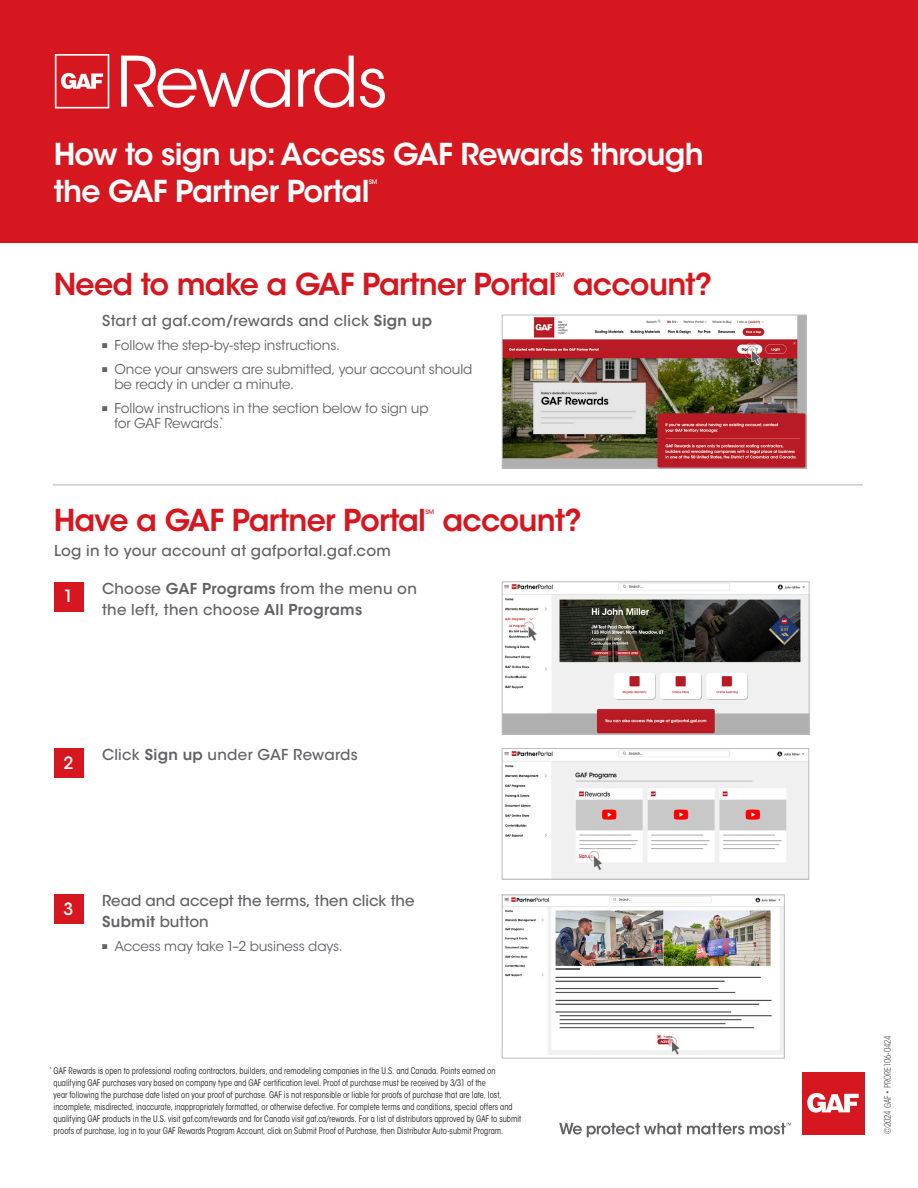
<style>
.page{position:relative;width:918px;height:1188px;background:#fff}
.page>*{position:absolute;margin:0;border:0;box-sizing:border-box;transform-origin:0 0}
.FRONT_HEADLINE_TITLE{font:600 30px "ITC Avant Garde Std";letter-spacing:-.025em;color:#d7171f}
.FRONT_HEADLINE_TITLE-2{font:600 30px/37.5px "ITC Avant Garde Std";letter-spacing:-.025em;color:#fff}
.FRONT_HEADLINE_TITLE-3{font:500 16.8px "ITC Avant Garde Std";color:#fff}
.t1{font:500 15px/21px "ITC Avant Garde Std";letter-spacing:.015em;color:#636366}
.t2{font:13.5px/15px "ITC Avant Garde Std";letter-spacing:-.01em;color:#636366}
.Footnotes_6pt{font:condensed 9px/12px "ITC Avant Garde Std";letter-spacing:.005em;color:#231f20;scale:.93 1}
.Footnotes_6_8_AGardeBookCond_p4after_trk{font:condensed 9px "ITC Avant Garde Std";letter-spacing:-.015em;color:#636366;scale:.93 1}
.FRONT_HEADLINE_TITLE-4{font:500 6.15px "ITC Avant Garde Std";color:#d7171f}
.FRONT_HEADLINE_TITLE-5{font:500 6.15px "ITC Avant Garde Std";color:#fff}
.s1{font-weight:600}
</style>
<div class="page">
<div style="left:0;top:0;width:918px;height:243px;background:#d7171f"></div>
<svg style="left:55px;top:54px;width:54px;height:54px"></svg>
<svg style="left:121px;top:56px;width:169px;height:52px"></svg>
<svg style="left:298px;top:56px;width:56px;height:52px"></svg>
<svg style="left:360px;top:69px;width:25px;height:39px"></svg>
<hr style="left:53px;top:484px;width:810px;height:1px;background:#b2b3b7">
<svg style="left:559px;top:1123px;width:185px;height:14px"></svg>
<svg style="left:750px;top:1123px;width:41px;height:12px"></svg>
<div style="left:802px;top:1072px;width:62px;height:62px;background:#d7171f"></div>
<svg style="left:807px;top:1093px;width:52px;height:20px"></svg>
<img style="left:504px;top:317px;width:300px;height:149px">
<div style="left:502px;top:315px;width:304px;height:153px;border:1px solid #bcbdc0"></div>
<img style="left:504px;top:584px;width:303px;height:148px">
<div style="left:502px;top:582px;width:307px;height:152px;border:1px solid #bcbdc0"></div>
<img style="left:504px;top:750px;width:303px;height:127px">
<div style="left:502px;top:748px;width:307px;height:131px;border:1px solid #bcbdc0"></div>
<img style="left:504px;top:897px;width:278px;height:157px">
<div style="left:502px;top:895px;width:282px;height:163px;border:1px solid #bcbdc0"></div>
<div style="left:54px;top:582px;width:29px;height:29px;background:#d7171f"></div>
<div style="left:54px;top:748px;width:29px;height:30px;background:#d7171f"></div>
<div style="left:54px;top:895px;width:29px;height:29px;background:#d7171f"></div>
<p class="FRONT_HEADLINE_TITLE-2" style="left:54px;top:135px;width:652px">How to sign up: Access GAF Rewards through the GAF Partner Portal</p>
<p class="FRONT_HEADLINE_TITLE-5" style="left:369px;top:178px;width:10px">SM</p>
<p class="FRONT_HEADLINE_TITLE" style="left:54px;top:265px;width:504px">Need to make a GAF Partner Portal</p>
<p class="FRONT_HEADLINE_TITLE-4" style="left:556px;top:271px;width:10px">SM</p>
<p class="FRONT_HEADLINE_TITLE" style="left:573px;top:265px;width:141px">account?</p>
<p class="t1" style="left:102px;top:310px;width:332px">Start at gaf.com/rewards and click <span class="s1">Sign up</span></p>
<p class="t2" style="left:102px;top:338px;width:239px">■ Follow the step-by-step instructions.</p>
<p class="t2" style="left:114px;top:362px;width:359px;text-indent:-12px">■ Once your answers are submitted, your account should be ready in under a minute.</p>
<p class="t2" style="left:114px;top:400px;width:316px;text-indent:-12px">■ Follow instructions in the section below to sign up for GAF Rewards.<sup>*</sup></p>
<p class="FRONT_HEADLINE_TITLE" style="left:54px;top:501px;width:374px">Have a GAF Partner Portal</p>
<p class="FRONT_HEADLINE_TITLE-4" style="left:425px;top:508px;width:10px">SM</p>
<p class="FRONT_HEADLINE_TITLE" style="left:442px;top:501px;width:141px">account?</p>
<p class="t1" style="left:54px;top:540px;width:338px">Log in to your account at gafportal.gaf.com</p>
<p class="FRONT_HEADLINE_TITLE-3" style="left:64px;top:586px;width:11px">1</p>
<p class="t1" style="left:102px;top:578px;width:316px">Choose <span class="s1">GAF Programs</span> from the menu on the left, then choose <span class="s1">All Programs</span></p>
<p class="FRONT_HEADLINE_TITLE-3" style="left:64px;top:752px;width:11px">2</p>
<p class="t1" style="left:102px;top:744px;width:257px">Click <span class="s1">Sign up</span> under GAF Rewards</p>
<p class="FRONT_HEADLINE_TITLE-3" style="left:64px;top:899px;width:11px">3</p>
<p class="t1" style="left:102px;top:890px;width:314px">Read and accept the terms, then click the<br><span class="s1">Submit</span> button</p>
<p class="t2" style="left:102px;top:938px;width:242px">■ Access may take 1–2 business days.</p>
<p class="Footnotes_6pt" style="left:54px;top:1065px;width:504px;text-indent:-4px"><sup>*</sup> GAF Rewards is open to professional roofing contractors, builders, and remodeling companies in the U.S. and Canada. Points earned on qualifying GAF purchases vary based on company type and GAF certification level. Proof of purchase must be received by 3/31 of the<br>year following the purchase date listed on your proof of purchase. GAF is not responsible or liable for proofs of purchase that are late, lost, incomplete, misdirected, inaccurate, inappropriately formatted, or otherwise defective. For complete terms and conditions, special offers and qualifying GAF products in the U.S. visit gaf.com/rewards and for Canada visit gaf.ca/rewards. For a list of distributors approved by GAF to submit proofs of purchase, log in to your GAF Rewards Program Account, click on Submit Proof of Purchase, then Distributor Auto-submit Program.</p>
<p class="Footnotes_6_8_AGardeBookCond_p4after_trk" style="left:882px;top:1134px;width:108px;rotate:-90deg">©2024 GAF • PRORE106-0424</p>
</div>
